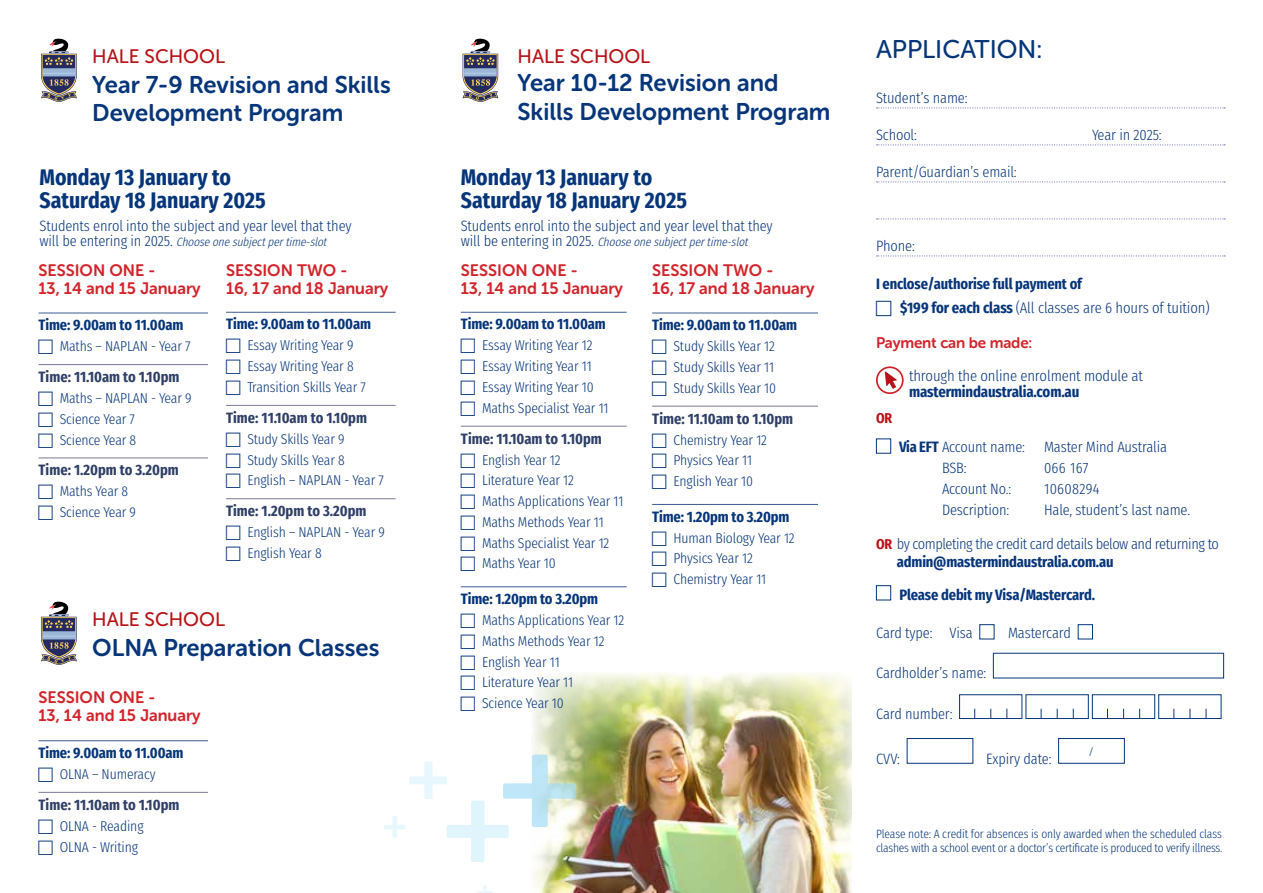
<style>
.page{position:relative;width:1263px;height:893px;background:#fff}
.page>*{position:absolute;margin:0;border:0;box-sizing:border-box;transform-origin:0 0}
.t1{font:25.5px "Museo Sans Rounded 500";color:#06357a}
.t2{font:24px/28.5px "Museo Sans Rounded 700";color:#06357a}
.t3{font:700 22.5px/22.5px "Fira Sans Condensed";color:#06357a}
.t4{font:19.5px "Museo Sans Rounded 500";color:#b71318}
.t5{font:16.5px/18px "Museo Sans Rounded 700";color:#d2232a}
.t6{font:300 15.3px "Fira Sans Condensed";letter-spacing:-.01em;color:#06357a}
.t7{font:700 15.3px "Fira Sans Condensed";letter-spacing:-.01em;color:#06357a}
.t8{font:15.3px "Museo Sans Rounded 700";letter-spacing:-.01em;color:#d2232a}
.t9{font:300 15px "Fira Sans Condensed";letter-spacing:-.01em;color:#06357a}
.t10{font:700 15px "Fira Sans Condensed";letter-spacing:-.01em;color:#06357a}
.t11{font:700 15px "Fira Sans Condensed";color:#2f3f67}
.t12{font:300 15px/18px "Fira Sans Condensed";letter-spacing:-.03em;color:#06357a}
.t13{font:300 15px "Fira Sans Condensed";letter-spacing:.02em;color:#06357a}
.t14{font:300 14.25px/20.9px "Fira Sans Condensed";letter-spacing:-.01em;color:#06357a}
.t15{font:700 14.25px "Fira Sans Condensed";color:#b71318}
.t16{font:12.75px "Times";color:#06357a}
.t17{font:300 12px/13.5px "Fira Sans Condensed";letter-spacing:-.025em;color:#06357a}
.t18{font:italic 300 12px "Fira Sans Condensed";color:#06357a}
.s1{font-style:normal;font-size:15px}
.s2{font-weight:700}
.s3{font-weight:700;font-size:14.25px;color:#b71318}
</style>
<div class="page">
<img style="left:532px;top:673px;width:320px;height:219px">
<img style="left:540px;top:708px;width:312px;height:185px">
<svg style="left:478px;top:885px;width:14px;height:8px"></svg>
<svg style="left:384px;top:755px;width:192px;height:107px"></svg>
<svg style="left:41px;top:38px;width:36px;height:64px"></svg>
<svg style="left:41px;top:601px;width:36px;height:64px"></svg>
<svg style="left:462px;top:38px;width:37px;height:64px"></svg>
<svg style="left:876px;top:107px;width:349px;height:1px"></svg>
<svg style="left:876px;top:144px;width:349px;height:1px"></svg>
<svg style="left:876px;top:181px;width:349px;height:1px"></svg>
<svg style="left:876px;top:218px;width:349px;height:1px"></svg>
<svg style="left:876px;top:255px;width:349px;height:1px"></svg>
<div style="left:876px;top:366px;width:28px;height:28px;border:2px solid #d2232a;border-radius:50%"></div>
<svg style="left:885px;top:371px;width:12px;height:18px"></svg>
<div style="left:876px;top:438px;width:15px;height:16px;background:#fff;border:1px solid #06357a"></div>
<div style="left:876px;top:585px;width:15px;height:15px;background:#fff;border:1px solid #06357a"></div>
<div style="left:1078px;top:624px;width:15px;height:15px;border:1px solid #06357a"></div>
<div style="left:959px;top:694px;width:63px;height:25px;border:1px solid #06357a"></div>
<div style="left:1025px;top:694px;width:64px;height:25px;border:1px solid #06357a"></div>
<div style="left:1092px;top:694px;width:63px;height:25px;border:1px solid #06357a"></div>
<div style="left:1158px;top:694px;width:63px;height:25px;border:1px solid #06357a"></div>
<div style="left:907px;top:738px;width:66px;height:26px;border:1px solid #06357a"></div>
<div style="left:1058px;top:738px;width:67px;height:26px;border:1px solid #06357a"></div>
<hr style="left:38px;top:313px;width:170px;height:1px;background:#3e5c90">
<hr style="left:38px;top:364px;width:170px;height:1px;background:#7a7b98">
<hr style="left:38px;top:458px;width:170px;height:1px;background:#7a7b98">
<hr style="left:226px;top:312px;width:170px;height:1px;background:#3e5c90">
<hr style="left:226px;top:405px;width:170px;height:1px;background:#7a7b98">
<hr style="left:226px;top:498px;width:170px;height:1px;background:#7a7b98">
<hr style="left:38px;top:740px;width:170px;height:1px;background:#3e5c90">
<hr style="left:38px;top:792px;width:170px;height:1px;background:#7a7b98">
<hr style="left:461px;top:312px;width:166px;height:1px;background:#3e5c90">
<hr style="left:461px;top:426px;width:166px;height:1px;background:#7a7b98">
<hr style="left:461px;top:586px;width:166px;height:1px;background:#3e5c90">
<hr style="left:652px;top:313px;width:166px;height:1px;background:#3e5c90">
<hr style="left:652px;top:406px;width:166px;height:1px;background:#7a7b98">
<hr style="left:652px;top:504px;width:166px;height:1px;background:#3e5c90">
<h3 class="t4" style="left:92px;top:45px;width:134px">HALE SCHOOL</h3>
<h2 class="t2" style="left:92px;top:70px;width:300px">Year 7-9 Revision and Skills<br>Development Program</h2>
<h3 class="t3" style="left:40px;top:164px;width:228px">Monday 13 January to<br>Saturday 18 January 2025</h3>
<p class="t9" style="left:40px;top:212px;width:313px">Students enrol into the subject and year level that they</p>
<p class="t18" style="left:40px;top:231px;width:293px"><span class="s1">w i l l b e e n te r i n g i n 2 0 2 5 .</span> Chooseonesubjectpertime-slot</p>
<p class="t5" style="left:38px;top:261px;width:164px">SESSION ONE -<br>13, 14 and 15 January</p>
<p class="t10" style="left:38px;top:311px;width:146px">Time: 9.00am to 11.00am</p>
<p class="t14" style="left:60px;top:334px;width:132px">Maths – NAPLAN - Year 7</p>
<p class="t11" style="left:38px;top:363px;width:142px">Time: 11.10am to 1.10pm</p>
<p class="t14" style="left:60px;top:386px;width:133px">Maths – NAPLAN - Year 9<br>Science Year 7<br>Science Year 8</p>
<p class="t11" style="left:38px;top:456px;width:142px">Time: 1.20pm to 3.20pm</p>
<p class="t14" style="left:60px;top:479px;width:78px">Maths Year 8<br>Science Year 9</p>
<p class="t5" style="left:226px;top:261px;width:164px">SESSION TWO -<br>16, 17 and 18 January</p>
<p class="t10" style="left:226px;top:310px;width:146px">Time: 9.00am to 11.00am</p>
<p class="t14" style="left:247px;top:334px;width:120px">Essay Writing Year 9<br>Essay Writing Year 8<br>Transition Skills Year 7</p>
<p class="t11" style="left:226px;top:404px;width:142px">Time: 11.10am to 1.10pm</p>
<p class="t14" style="left:247px;top:427px;width:138px">Study Skills Year 9<br>Study Skills Year 8<br>English – NAPLAN - Year 7</p>
<p class="t11" style="left:226px;top:497px;width:142px">Time: 1.20pm to 3.20pm</p>
<p class="t14" style="left:247px;top:520px;width:139px">English – NAPLAN - Year 9<br>English Year 8</p>
<h3 class="t4" style="left:92px;top:608px;width:134px">HALE SCHOOL</h3>
<h2 class="t2" style="left:92px;top:633px;width:289px">OLNA Preparation Classes</h2>
<p class="t5" style="left:38px;top:689px;width:164px">SESSION ONE -<br>13, 14 and 15 January</p>
<p class="t10" style="left:38px;top:739px;width:146px">Time: 9.00am to 11.00am</p>
<p class="t14" style="left:60px;top:762px;width:97px">OLNA – Numeracy</p>
<p class="t11" style="left:38px;top:791px;width:142px">Time: 11.10am to 1.10pm</p>
<p class="t14" style="left:60px;top:814px;width:85px">OLNA - Reading<br>OLNA - Writing</p>
<h3 class="t4" style="left:517px;top:45px;width:134px">HALE SCHOOL</h3>
<h2 class="t2" style="left:517px;top:69px;width:314px">Year 10-12 Revision and<br>Skills Development Program</h2>
<h3 class="t3" style="left:461px;top:164px;width:228px">Monday 13 January to<br>Saturday 18 January 2025</h3>
<p class="t9" style="left:461px;top:212px;width:313px">Students enrol into the subject and year level that they</p>
<p class="t18" style="left:461px;top:231px;width:293px"><span class="s1">w i l l b e e n te r i n g i n 2 0 2 5 .</span> Chooseonesubjectpertime-slot</p>
<p class="t5" style="left:461px;top:261px;width:164px">SESSION ONE -<br>13, 14 and 15 January</p>
<p class="t10" style="left:461px;top:310px;width:146px">Time: 9.00am to 11.00am</p>
<p class="t14" style="left:482px;top:334px;width:128px">Essay Writing Year 12<br>Essay Writing Year 11<br>Essay Writing Year 10<br>Maths Specialist Year 11</p>
<p class="t11" style="left:461px;top:425px;width:142px">Time: 11.10am to 1.10pm</p>
<p class="t14" style="left:482px;top:448px;width:143px">English Year 12<br>Literature Year 12<br>Maths Applications Year 11<br>Maths Methods Year 11<br>Maths Specialist Year 12<br>Maths Year 10</p>
<p class="t10" style="left:461px;top:585px;width:139px">Time: 1.20pm to 3.20pm</p>
<p class="t14" style="left:482px;top:608px;width:144px">Maths Applications Year 12<br>Maths Methods Year 12<br>English Year 11<br>Literature Year 11<br>Science Year 10</p>
<p class="t5" style="left:652px;top:261px;width:164px">SESSION TWO -<br>16, 17 and 18 January</p>
<p class="t10" style="left:652px;top:311px;width:146px">Time: 9.00am to 11.00am</p>
<p class="t14" style="left:673px;top:334px;width:104px">Study Skills Year 12<br>Study Skills Year 11<br>Study Skills Year 10</p>
<p class="t11" style="left:652px;top:405px;width:142px">Time: 11.10am to 1.10pm</p>
<p class="t14" style="left:673px;top:428px;width:95px">Chemistry Year 12<br>Physics Year 11<br>English Year 10</p>
<p class="t10" style="left:652px;top:503px;width:139px">Time: 1.20pm to 3.20pm</p>
<p class="t14" style="left:673px;top:526px;width:123px">Human Biology Year 12<br>Physics Year 12<br>Chemistry Year 11</p>
<h1 class="t1" style="left:876px;top:35px;width:168px">APPLICATION:</h1>
<p class="t9" style="left:876px;top:84px;width:93px">Student’s name:</p>
<p class="t9" style="left:876px;top:121px;width:42px">School:</p>
<p class="t9" style="left:1092px;top:121px;width:71px">Year in 2025:</p>
<p class="t9" style="left:876px;top:158px;width:142px">Parent/Guardian’s email:</p>
<p class="t9" style="left:876px;top:232px;width:40px">Phone:</p>
<p class="t10" style="left:876px;top:270px;width:207px">I enclose/authorise full payment of</p>
<p class="t6" style="left:900px;top:294px;width:311px"><span class="s2">$199 for each class</span> (All classes are 6 hours of tuition)</p>
<p class="t8" style="left:876px;top:334px;width:158px">Payment can be made:</p>
<p class="t6" style="left:909px;top:361px;width:236px">through the online enrolment module at</p>
<p class="t7" style="left:909px;top:378px;width:172px">mastermindaustralia.com.au</p>
<p class="t15" style="left:876px;top:405px;width:18px">OR</p>
<p class="t9" style="left:899px;top:433px;width:127px"><span class="s2">Via EFT</span> Account name:</p>
<p class="t9" style="left:1044px;top:433px;width:125px">Master Mind Australia</p>
<p class="t9" style="left:942px;top:454px;width:26px">BSB:</p>
<p class="t9" style="left:1044px;top:454px;width:46px">066 167</p>
<p class="t9" style="left:942px;top:475px;width:71px">Account No.:</p>
<p class="t13" style="left:1044px;top:475px;width:57px">10608294</p>
<p class="t9" style="left:942px;top:496px;width:69px">Description:</p>
<p class="t9" style="left:1044px;top:496px;width:148px">Hale, student’s last name.</p>
<p class="t12" style="left:897px;top:533px;width:324px;text-indent:-21px"><span class="s3">OR</span> by completing the credit card details below and returning to <span class="s2">admin@mastermindaustralia.com.au</span></p>
<p class="t10" style="left:899px;top:581px;width:197px">Please debit my Visa/Mastercard.</p>
<p class="t9" style="left:876px;top:619px;width:98px">Card type: Visa</p>
<p class="t9" style="left:1008px;top:619px;width:65px">Mastercard</p>
<p class="t9" style="left:876px;top:659px;width:112px">Cardholder’s name:</p>
<p class="t9" style="left:876px;top:700px;width:78px">Card number:</p>
<p class="t9" style="left:876px;top:745px;width:26px">CVV:</p>
<p class="t9" style="left:986px;top:745px;width:67px">Expiry date:</p>
<p class="t16" style="left:1089px;top:740px;width:5px">/</p>
<p class="t17" style="left:876px;top:826px;width:348px">Please note: A credit for absences is only awarded when the scheduled class clashes with a school event or a doctor’s certificate is produced to verify illness.</p>
</div>
